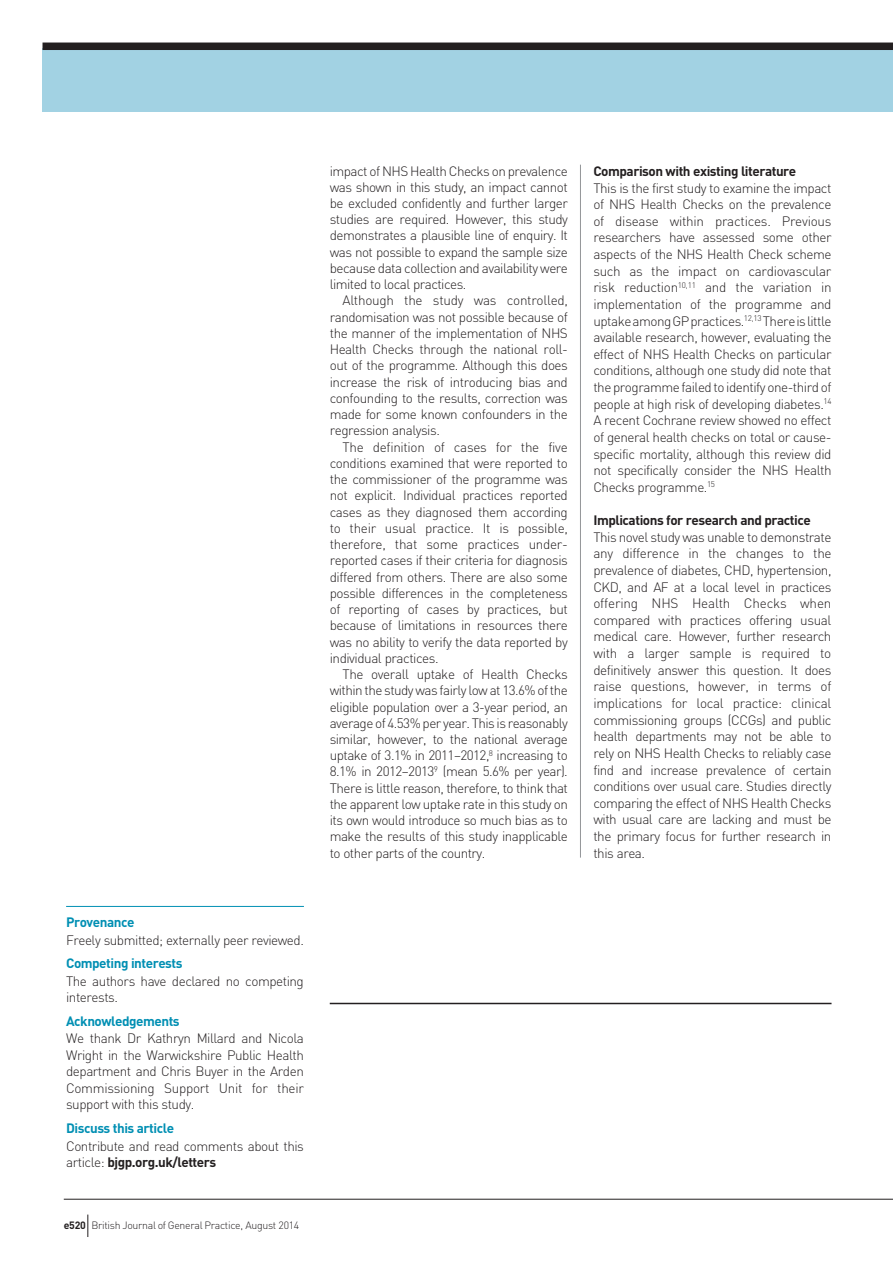
<style>
.page{position:relative;width:893px;height:1263px;background:#fff}
.page>*{position:absolute;margin:0;border:0;box-sizing:border-box;transform-origin:0 0}
.t1{font:300 13.5px/16.2px "DIN";letter-spacing:-.035em;color:#231f20;text-align:justify}
.t2{font:700 13.5px "DIN";letter-spacing:-.035em;color:#231f20}
.t3{font:700 13.5px "DIN";letter-spacing:-.035em;color:#008fb3}
.t4{font:300 10.5px "DIN";letter-spacing:-.025em;color:#231f20}
.s1{font-weight:700}
</style>
<div class="page">
<hr style="left:580px;top:165px;width:1px;height:692px;background:#939598">
<hr style="left:64px;top:1199px;width:829px;height:1px;background:#231f20">
<svg style="left:87px;top:1214px;width:1px;height:23px"></svg>
<div style="left:43px;top:48px;width:850px;height:64px;background:#a2d2e3"></div>
<hr style="left:66px;top:906px;width:238px;height:1px;background:#008fb3">
<div style="left:43px;top:43px;width:850px;height:7px;background:#231f20"></div>
<hr style="left:330px;top:1003px;width:501px;height:1px;background:#231f20">
<p class="t3" style="left:66px;top:913px;width:70px">Provenance</p>
<p class="t1" style="left:66px;top:931px;width:239px">Freely submitted; externally peer reviewed.</p>
<p class="t3" style="left:66px;top:954px;width:118px">Competing interests</p>
<p class="t1" style="left:66px;top:972px;width:239px">The authors have declared no competing interests.</p>
<p class="t3" style="left:66px;top:1012px;width:115px">Acknowledgements</p>
<p class="t1" style="left:66px;top:1030px;width:239px">We thank Dr Kathryn Millard and Nicola Wright in the Warwickshire Public Health department and Chris Buyer in the Arden Commissioning Support Unit for their support with this study.</p>
<p class="t3" style="left:66px;top:1119px;width:110px">Discuss this article</p>
<p class="t1" style="left:66px;top:1137px;width:239px">Contribute and read comments about this article: <span class="s1">bjgp.org.uk/letters</span></p>
<p class="t4" style="left:64px;top:1219px;width:237px"><span class="s1">e520</span> British Journal of General Practice, August 2014</p>
<p class="t1" style="left:330px;top:162px;width:240px">impact of NHS Health Checks on prevalence was shown in this study, an impact cannot be excluded confidently and further larger studies are required. However, this study demonstrates a plausible line of enquiry. It was not possible to expand the sample size because data collection and availability were limited to local practices.</p>
<p class="t1" style="left:330px;top:292px;width:240px;text-indent:13px">Although the study was controlled, randomisation was not possible because of the manner of the implementation of NHS Health Checks through the national roll&shy;out of the programme. Although this does increase the risk of introducing bias and confounding to the results, correction was made for some known confounders in the regression analysis.</p>
<p class="t1" style="left:330px;top:438px;width:240px;text-indent:13px">The definition of cases for the five conditions examined that were reported to the commissioner of the programme was not explicit. Individual practices reported cases as they diagnosed them according to their usual practice. It is possible, therefore, that some practices under&shy;reported cases if their criteria for diagnosis differed from others. There are also some possible differences in the completeness of reporting of cases by practices, but because of limitations in resources there was no ability to verify the data reported by individual practices.</p>
<p class="t1" style="left:330px;top:666px;width:240px;text-indent:13px">The overall uptake of Health Checks within the study was fairly low at 13.6% of the eligible population over a 3-year period, an average of 4.53% per year. This is reasonably similar, however, to the national average uptake of 3.1% in 2011–2012,<sup>8</sup> increasing to 8.1% in 2012–2013<sup>9</sup> (mean 5.6% per year).<br>There is little reason, therefore, to think that the apparent low uptake rate in this study on its own would introduce so much bias as to make the results of this study inapplicable to other parts of the country.</p>
<p class="t2" style="left:593px;top:162px;width:204px">Comparison with existing literature</p>
<p class="t1" style="left:593px;top:179px;width:240px;line-height:16.6px">This is the first study to examine the impact of NHS Health Checks on the prevalence of disease within practices. Previous researchers have assessed some other aspects of the NHS Health Check scheme such as the impact on cardiovascular risk reduction<sup>10,11</sup> and the variation in implementation of the programme and uptake among GP practices.<sup>12,13</sup> There is little available research, however, evaluating the effect of NHS Health Checks on particular conditions, although one study did note that the programme failed to identify one-third of people at high risk of developing diabetes.<sup>14<br></sup>A recent Cochrane review showed no effect of general health checks on total or cause&shy;specific mortality, although this review did not specifically consider the NHS Health Checks programme.<sup>15</sup></p>
<p class="t2" style="left:593px;top:511px;width:219px">Implications for research and practice</p>
<p class="t1" style="left:593px;top:528px;width:240px;line-height:16.6px">This novel study was unable to demonstrate any difference in the changes to the prevalence of diabetes, CHD, hypertension, CKD, and AF at a local level in practices offering NHS Health Checks when compared with practices offering usual medical care. However, further research with a larger sample is required to definitively answer this question. It does raise questions, however, in terms of implications for local practice: clinical commissioning groups (CCGs) and public health departments may not be able to rely on NHS Health Checks to reliably case find and increase prevalence of certain conditions over usual care. Studies directly comparing the effect of NHS Health Checks with usual care are lacking and must be the primary focus for further research in this area.</p>
</div>
